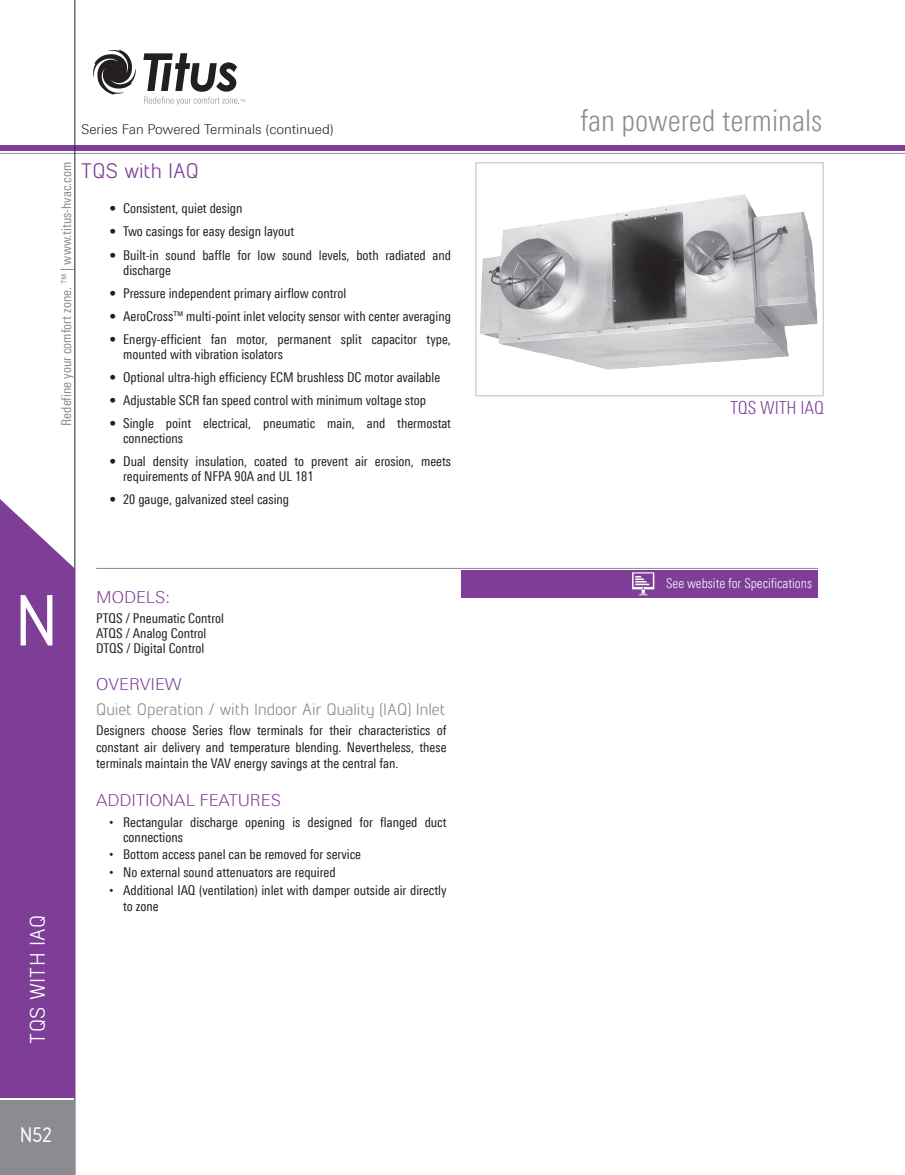
<style>
.page{position:relative;width:905px;height:1175px;background:#fff}
.page>*{position:absolute;margin:0;border:0;box-sizing:border-box;transform-origin:0 0}
.t1{font:500 72px "Lintel";color:#fff}
.t2{font:300 condensed 30px "LT Univers";color:#8a8c8f}
.catalog_title_-_prod{font:21px "Lintel";color:#7e3e98}
.catalog_model_-_left{font:21px "Lintel";letter-spacing:.01em;color:#fff}
.t3{font:500 21px "Lintel";color:#fff}
.model_name_-_2017{font:300 condensed 18px "LT Univers";color:#7e3e98}
.catalog_-_overview_s{font:16.5px "Lintel";color:#8a8c8f}
.Titus_heading_3_2017{font:300 16.5px "LT Univers Basic";color:#7e3e98}
.Paragraph{font:condensed 13.5px/15px "LT Univers";color:#231f20}
.t4{font:condensed 13.5px "LT Univers";color:#8a8c8f}
.figure_text_2017{font:300 13.5px "LT Univers Basic";color:#231f20}
.catalog_web_specific{font:300 condensed 13.5px "LT Univers";color:#fff}
.s1{font-family:"Myriad Web Pro";font-stretch:normal}
</style>
<div class="page">
<hr style="left:96px;top:568px;width:722px;height:1px;background:#8a8c8f">
<div style="left:461px;top:570px;width:357px;height:28px;background:#7e3e98"></div>
<img style="left:632px;top:572px;width:23px;height:24px">
<img style="left:480px;top:194px;width:337px;height:176px">
<div style="left:475px;top:162px;width:349px;height:234px;border:2px solid #d1d2d4"></div>
<svg style="left:93px;top:50px;width:43px;height:45px"></svg>
<svg style="left:143px;top:53px;width:102px;height:52px"></svg>
<hr style="left:0;top:153px;width:904px;height:1px;background:#8a8c8f">
<div style="left:0;top:146px;width:904px;height:5px;background:#7e3e98"></div>
<hr style="left:75px;top:0;width:1px;height:1174px;background:#231f20">
<div style="left:0;top:1100px;width:75px;height:74px;background:#8a8c8f"></div>
<div style="left:0;top:568px;width:75px;height:529px;background:#7e3e98"></div>
<svg style="left:0;top:492px;width:75px;height:76px"></svg>
<p class="figure_text_2017" style="left:81px;top:121px;width:254px">Series Fan Powered Terminals (continued)</p>
<p class="t4" style="left:58px;top:426px;width:265px;rotate:-90deg">Redefine your comfort zone. ™ | www.titus-hvac.com</p>
<p class="catalog_title_-_prod" style="left:81px;top:156px;width:119px">TQS with IAQ</p>
<p class="Paragraph" style="left:110px;top:201px;width:134px">• Consistent, quiet design</p>
<p class="Paragraph" style="left:110px;top:224px;width:186px">• Two casings for easy design layout</p>
<p class="Paragraph" style="left:123px;top:247px;width:329px;text-indent:-14px">• Built-in sound baffle for low sound levels, both radiated and discharge</p>
<p class="Paragraph" style="left:110px;top:285px;width:238px">• Pressure independent primary airflow control</p>
<p class="Paragraph" style="left:110px;top:308px;width:343px">• AeroCross™ multi-point inlet velocity sensor with center averaging</p>
<p class="Paragraph" style="left:123px;top:331px;width:329px;text-indent:-14px">• Energy-efficient fan motor, permanent split capacitor type, mounted with vibration isolators</p>
<p class="Paragraph" style="left:110px;top:370px;width:332px">• Optional ultra-high efficiency ECM brushless DC motor available</p>
<p class="Paragraph" style="left:110px;top:393px;width:318px">• Adjustable SCR fan speed control with minimum voltage stop</p>
<p class="Paragraph" style="left:123px;top:416px;width:329px;text-indent:-14px">• Single point electrical, pneumatic main, and thermostat connections</p>
<p class="Paragraph" style="left:123px;top:454px;width:329px;text-indent:-14px">• Dual density insulation, coated to prevent air erosion, meets requirements of NFPA 90A and UL 181</p>
<p class="Paragraph" style="left:110px;top:492px;width:181px">• 20 gauge, galvanized steel casing</p>
<h1 class="t1" style="left:17px;top:573px;width:41px">N</h1>
<p class="catalog_model_-_left" style="left:23px;top:1043px;width:130px;rotate:-90deg">TQS WITH IAQ</p>
<p class="Titus_heading_3_2017" style="left:96px;top:587px;width:75px">MODELS:</p>
<p class="Paragraph" style="left:96px;top:610px;width:129px">PTQS / Pneumatic Control</p>
<p class="Paragraph" style="left:96px;top:625px;width:112px">ATQS / Analog Control</p>
<p class="Paragraph" style="left:96px;top:640px;width:110px">DTQS / Digital Control</p>
<p class="Titus_heading_3_2017" style="left:96px;top:675px;width:87px">OVERVIEW</p>
<p class="catalog_-_overview_s" style="left:96px;top:697px;width:351px">Quiet Operation / with Indoor Air Quality (IAQ) Inlet</p>
<p class="Paragraph" style="left:96px;top:722px;width:352px;line-height:16.2px;text-align:justify">Designers choose Series flow terminals for their characteristics of constant air delivery and temperature blending. Nevertheless, these terminals maintain the VAV energy savings at the central fan.</p>
<p class="Titus_heading_3_2017" style="left:96px;top:790px;width:186px">ADDITIONAL FEATURES</p>
<p class="Paragraph" style="left:123px;top:814px;width:325px;text-indent:-14px"><span class="s1">•</span> Rectangular discharge opening is designed for flanged duct connections</p>
<p class="Paragraph" style="left:110px;top:847px;width:253px"><span class="s1">•</span> Bottom access panel can be removed for service</p>
<p class="Paragraph" style="left:110px;top:864px;width:227px"><span class="s1">•</span> No external sound attenuators are required</p>
<p class="Paragraph" style="left:123px;top:881px;width:325px;line-height:16.2px;text-indent:-14px"><span class="s1">•</span> Additional IAQ (ventilation) inlet with damper outside air directly to zone</p>
<h3 class="t3" style="left:20px;top:1121px;width:33px">N52</h3>
<h2 class="t2" style="left:580px;top:103px;width:244px">fan powered terminals</h2>
<p class="model_name_-_2017" style="left:730px;top:397px;width:95px">TQS WITH IAQ</p>
<p class="catalog_web_specific" style="left:666px;top:575px;width:147px">See website for Specifications</p>
</div>
